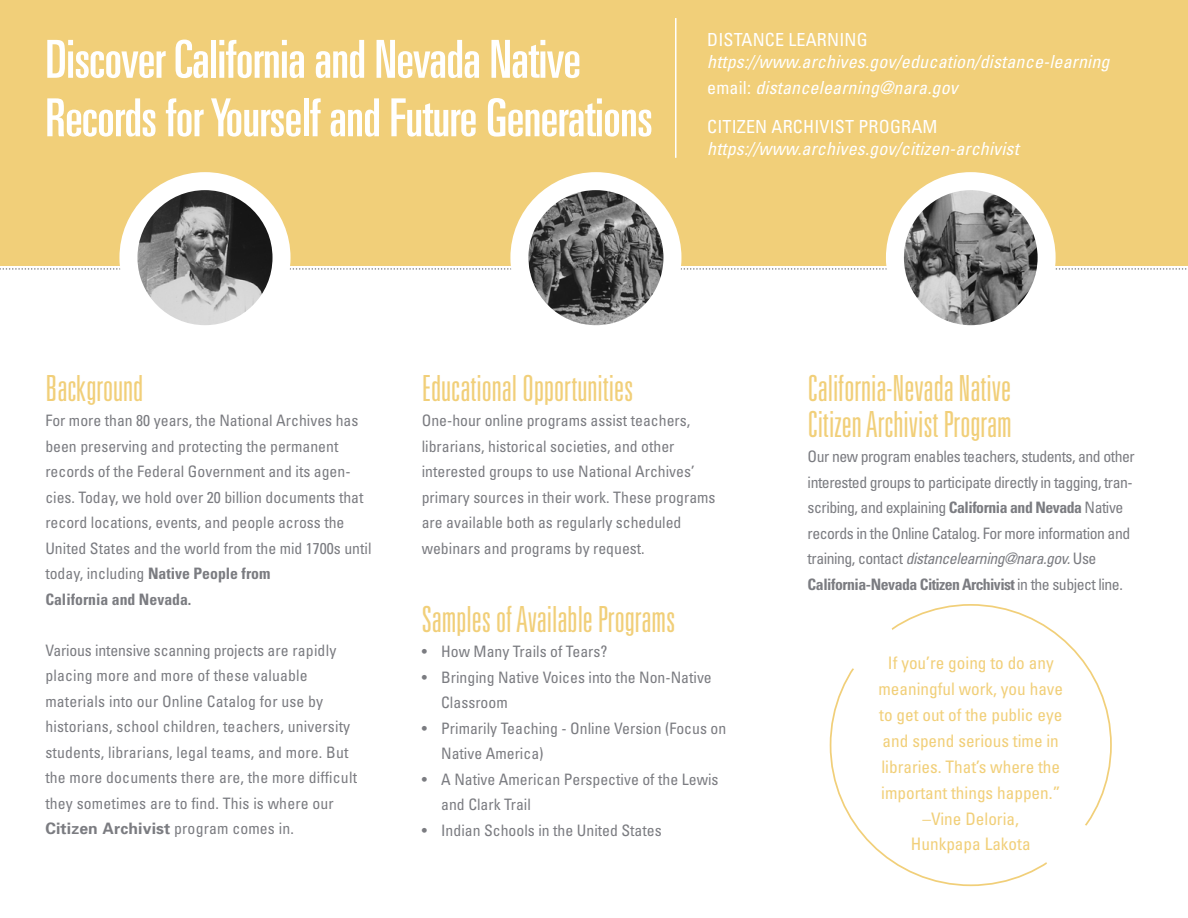
<style>
.page{position:relative;width:1188px;height:918px;background:#fff}
.page>*{position:absolute;margin:0;border:0;box-sizing:border-box;transform-origin:0 0}
.t1{font:ultra-condensed 52.5px/58.5px "Univers";letter-spacing:-.01em;color:#fff}
.List_Paragraph{font:300 ultra-condensed 36px "Univers";color:#f1cf79}
.t2{font:italic condensed 18px "Univers";letter-spacing:.01em;color:#fff}
.t3{font:condensed 18px "Univers";letter-spacing:.01em;color:#fff}
.t4{font:condensed 17.25px "Univers";color:#f1cf79}
.t5{font:condensed 15.75px/25.5px "Univers";color:#7b7c81}
.t6{font:condensed 15.75px/25.5px "Univers";letter-spacing:-.03em;color:#7b7c81}
.t7{font:700 condensed 15.75px "Univers";letter-spacing:-.03em;color:#7b7c81}
.t8{font:700 15.75px "Univers";letter-spacing:.01em;color:#7b7c81}
.t9{font:700 condensed 15.75px "Univers";color:#7b7c81}
.s1{font-style:normal}
.s2{font-weight:700}
.s3{font-weight:400;font-stretch:condensed}
.s4{font-style:italic}
.s5{font-weight:400}
</style>
<div class="page">
<div style="left:0;top:0;width:1188px;height:265px;background:#f1cf79"></div>
<hr style="left:675px;top:18px;width:1px;height:140px;background:#fff">
<svg style="left:0;top:268px;width:1187px;height:2px"></svg>
<img style="left:137px;top:187px;width:135px;height:137px">
<img style="left:529px;top:181px;width:143px;height:143px">
<img style="left:895px;top:186px;width:144px;height:138px">
<div style="left:119px;top:172px;width:172px;height:171px;border:18px solid #fff;border-radius:50%"></div>
<div style="left:510px;top:172px;width:171px;height:171px;border:18px solid #fff;border-radius:50%"></div>
<div style="left:886px;top:172px;width:170px;height:171px;border:18px solid #fff;border-radius:50%"></div>
<svg style="left:844px;top:616px;width:70px;height:66px"></svg>
<svg style="left:1026px;top:812px;width:69px;height:63px"></svg>
<h1 class="t1" style="left:45px;top:30px;width:609px">Discover California and Nevada Native<br>Records for Yourself and Future Generations</h1>
<p class="t3" style="left:707px;top:28px;width:162px">DISTANCE LEARNING</p>
<p class="t2" style="left:707px;top:51px;width:404px">https://www.archives.gov/education/distance-learning</p>
<p class="t2" style="left:707px;top:76px;width:252px"><span class="s1">email:</span> distancelearning@nara.gov</p>
<p class="t3" style="left:707px;top:115px;width:232px">CITIZEN ARCHIVIST PROGRAM</p>
<p class="t2" style="left:707px;top:138px;width:313px">https://www.archives.gov/citizen-archivist</p>
<p class="List_Paragraph" style="left:45px;top:369px;width:99px">Background</p>
<p class="t5" style="left:45px;top:408px;width:328px">For more than 80 years, the National Archives has been preserving and protecting the permanent records of the Federal Government and its agen&shy;cies. Today, we hold over 20 billion documents that record locations, events, and people across the United States and the world from the mid 1700s until today, including <span class="s2">Native People from</span></p>
<p class="t9" style="left:45px;top:590px;width:148px">California and Nevada.</p>
<p class="t5" style="left:45px;top:637px;width:292px">Various intensive scanning projects are rapidly placing more and more of these valuable</p>
<p class="t5" style="left:45px;top:688px;width:279px">materials into our Online Catalog for use by</p>
<p class="t5" style="left:45px;top:714px;width:313px">historians, school children, teachers, university students, librarians, legal teams, and more. But the more documents there are, the more difficult they sometimes are to find. This is where our</p>
<p class="t8" style="left:45px;top:819px;width:250px">Citizen Archivist <span class="s3">program comes in.</span></p>
<p class="List_Paragraph" style="left:422px;top:369px;width:213px">Educational Opportunities</p>
<p class="t5" style="left:422px;top:408px;width:270px">One-hour online programs assist teachers,</p>
<p class="t5" style="left:422px;top:433px;width:254px">librarians, historical societies, and other</p>
<p class="t5" style="left:422px;top:459px;width:274px">interested groups to use National Archives’</p>
<p class="t5" style="left:422px;top:484px;width:295px">primary sources in their work. These programs</p>
<p class="t5" style="left:422px;top:510px;width:261px">are available both as regularly scheduled</p>
<p class="t5" style="left:422px;top:535px;width:225px">webinars and programs by request.</p>
<p class="List_Paragraph" style="left:422px;top:600px;width:255px">Samples of Available Programs</p>
<p class="t5" style="left:422px;top:639px;width:187px">• How Many Trails of Tears?</p>
<p class="t5" style="left:422px;top:664px;width:292px">• Bringing Native Voices into the Non-Native</p>
<p class="t5" style="left:441px;top:690px;width:68px">Classroom</p>
<p class="t5" style="left:422px;top:715px;width:306px">• Primarily Teaching - Online Version (Focus on</p>
<p class="t5" style="left:441px;top:741px;width:104px">Native America)</p>
<p class="t5" style="left:422px;top:766px;width:298px">• A Native American Perspective of the Lewis</p>
<p class="t5" style="left:441px;top:792px;width:91px">and Clark Trail</p>
<p class="t5" style="left:422px;top:817px;width:241px">• Indian Schools in the United States</p>
<p class="List_Paragraph" style="left:808px;top:369px;width:205px">California-Nevada Native</p>
<p class="List_Paragraph" style="left:808px;top:405px;width:206px">Citizen Archivist Program</p>
<p class="t6" style="left:808px;top:444px;width:329px">Our new program enables teachers, students, and other</p>
<p class="t6" style="left:808px;top:469px;width:327px">interested groups to participate directly in tagging, tran&shy;scribing, and explaining <span class="s2">California and Nevada</span> Native records in the Online Catalog. For more information and training, contact <span class="s4">distancelearning@nara.gov.</span> Use</p>
<p class="t7" style="left:808px;top:575px;width:317px">California-Nevada Citizen Archivist <span class="s5">in the subject line.</span></p>
<p class="t4" style="left:888px;top:652px;width:167px">If you’re going to do any</p>
<p class="t4" style="left:878px;top:678px;width:186px">meaningful work, you have</p>
<p class="t4" style="left:879px;top:704px;width:185px">to get out of the public eye</p>
<p class="t4" style="left:883px;top:730px;width:178px">and spend serious time in</p>
<p class="t4" style="left:881px;top:756px;width:180px">libraries. That’s where the</p>
<p class="t4" style="left:881px;top:782px;width:181px">important things happen.”</p>
<p class="t4" style="left:923px;top:807px;width:98px">–Vine Deloria,</p>
<p class="t4" style="left:911px;top:833px;width:121px">Hunkpapa Lakota</p>
</div>
